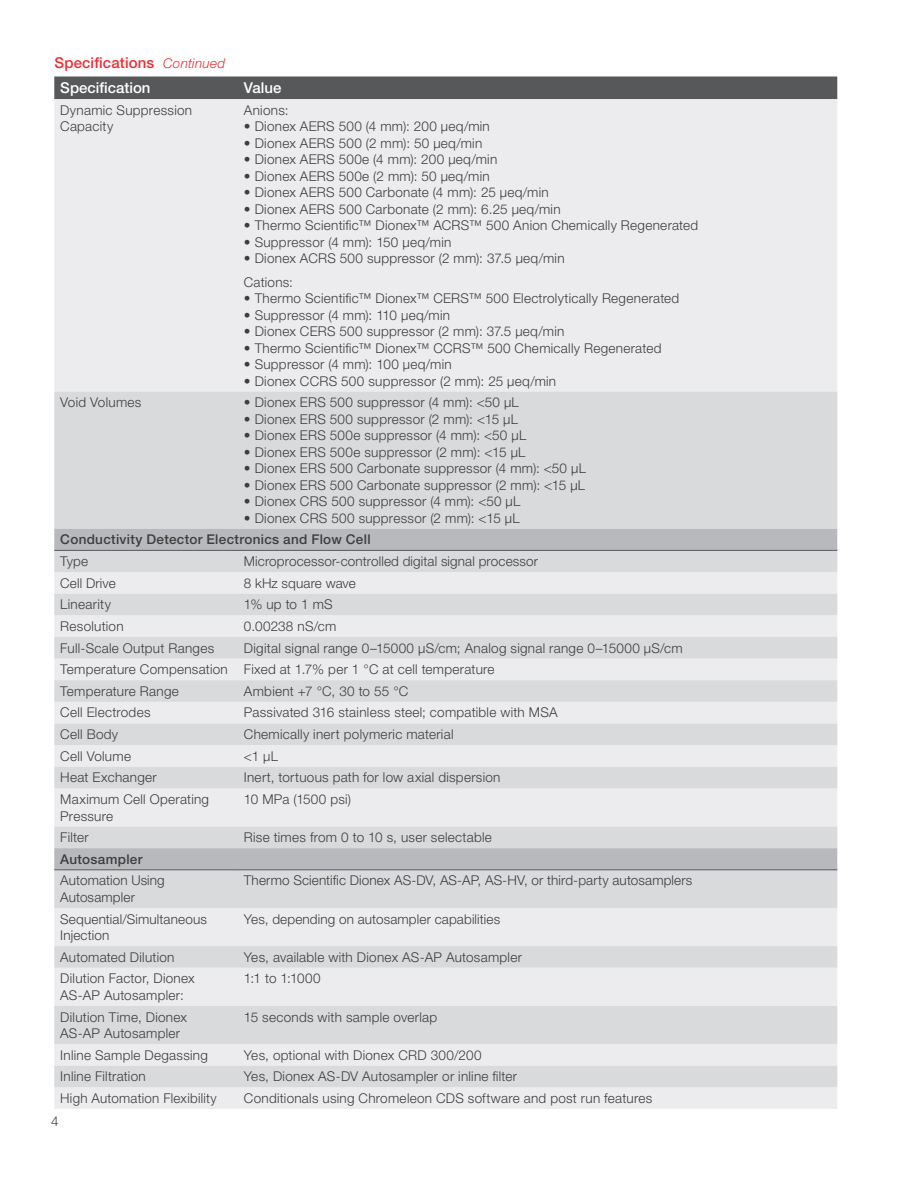
<style>
.page{position:relative;width:918px;height:1188px;background:#fff}
.page>*{position:absolute;margin:0;border:0;box-sizing:border-box;transform-origin:0 0}
.Content_Header{font:500 15px "Helvetica Neue LTW1 G";letter-spacing:.01em;color:#ee2d33}
.Title_Row_-_Left{font:500 15px "Helvetica Neue LTW1 G";color:#fff}
.Table_Text_-_Left{font:300 13.5px/16.5px "Helvetica Neue LTW1 G";letter-spacing:.02em;color:#3e3e3f}
.Table_Text_-_Left-2{font:500 13.5px "Helvetica Neue LTW1 G";letter-spacing:.025em;color:#3e3e3f}
.s1{font-weight:300;font-style:italic;font-size:13.5px}
</style>
<div class="page">
<div style="left:54px;top:76px;width:783px;height:23px;background:#57585a"></div>
<div style="left:54px;top:99px;width:783px;height:1010px;background:#ececee"></div>
<svg style="left:54px;top:392px;width:783px;height:695px;background:#dedfe1"></svg>
<svg style="left:54px;top:529px;width:783px;height:341px;background:#dcdddf"></svg>
<hr style="left:54px;top:550px;width:184px;height:1px;background:#57585a">
<hr style="left:238px;top:550px;width:599px;height:1px;background:#57585a">
<hr style="left:54px;top:870px;width:184px;height:1px;background:#57585a">
<hr style="left:238px;top:870px;width:599px;height:1px;background:#57585a">
<p class="Content_Header" style="left:54px;top:53px;width:172px">Specifications <span class="s1">Continued</span></p>
<p class="Title_Row_-_Left" style="left:60px;top:79px;width:92px">Specification</p>
<p class="Title_Row_-_Left" style="left:244px;top:79px;width:39px">Value</p>
<p class="Table_Text_-_Left" style="left:60px;top:102px;width:133px">Dynamic Suppression<br>Capacity</p>
<p class="Table_Text_-_Left" style="left:244px;top:102px;width:46px">Anions:</p>
<p class="Table_Text_-_Left" style="left:244px;top:118px;width:247px">• Dionex AERS 500 (4 mm): 200 μeq/min</p>
<p class="Table_Text_-_Left" style="left:244px;top:135px;width:240px">• Dionex AERS 500 (2 mm): 50 μeq/min</p>
<p class="Table_Text_-_Left" style="left:244px;top:151px;width:255px">• Dionex AERS 500e (4 mm): 200 μeq/min</p>
<p class="Table_Text_-_Left" style="left:244px;top:168px;width:247px">• Dionex AERS 500e (2 mm): 50 μeq/min</p>
<p class="Table_Text_-_Left" style="left:244px;top:184px;width:306px">• Dionex AERS 500 Carbonate (4 mm): 25 μeq/min</p>
<p class="Table_Text_-_Left" style="left:244px;top:201px;width:318px">• Dionex AERS 500 Carbonate (2 mm): 6.25 μeq/min</p>
<p class="Table_Text_-_Left" style="left:244px;top:217px;width:456px">• Thermo Scientific™ Dionex™ ACRS™ 500 Anion Chemically Regenerated</p>
<p class="Table_Text_-_Left" style="left:244px;top:234px;width:209px">• Suppressor (4 mm): 150 μeq/min</p>
<p class="Table_Text_-_Left" style="left:244px;top:250px;width:322px">• Dionex ACRS 500 suppressor (2 mm): 37.5 μeq/min</p>
<p class="Table_Text_-_Left" style="left:244px;top:273px;width:51px">Cations:</p>
<p class="Table_Text_-_Left" style="left:244px;top:290px;width:437px">• Thermo Scientific™ Dionex™ CERS™ 500 Electrolytically Regenerated</p>
<p class="Table_Text_-_Left" style="left:244px;top:306px;width:208px">• Suppressor (4 mm): 110 μeq/min</p>
<p class="Table_Text_-_Left" style="left:244px;top:323px;width:322px">• Dionex CERS 500 suppressor (2 mm): 37.5 μeq/min</p>
<p class="Table_Text_-_Left" style="left:244px;top:339px;width:419px">• Thermo Scientific™ Dionex™ CCRS™ 500 Chemically Regenerated</p>
<p class="Table_Text_-_Left" style="left:244px;top:356px;width:209px">• Suppressor (4 mm): 100 μeq/min</p>
<p class="Table_Text_-_Left" style="left:244px;top:372px;width:314px">• Dionex CCRS 500 suppressor (2 mm): 25 μeq/min</p>
<p class="Table_Text_-_Left" style="left:60px;top:394px;width:83px">Void Volumes</p>
<p class="Table_Text_-_Left" style="left:244px;top:394px;width:276px">• Dionex ERS 500 suppressor (4 mm): &lt;50 μL</p>
<p class="Table_Text_-_Left" style="left:244px;top:411px;width:276px">• Dionex ERS 500 suppressor (2 mm): &lt;15 μL</p>
<p class="Table_Text_-_Left" style="left:244px;top:427px;width:284px">• Dionex ERS 500e suppressor (4 mm): &lt;50 μL</p>
<p class="Table_Text_-_Left" style="left:244px;top:444px;width:283px">• Dionex ERS 500e suppressor (2 mm): &lt;15 μL</p>
<p class="Table_Text_-_Left" style="left:244px;top:460px;width:344px">• Dionex ERS 500 Carbonate suppressor (4 mm): &lt;50 μL</p>
<p class="Table_Text_-_Left" style="left:244px;top:477px;width:343px">• Dionex ERS 500 Carbonate suppressor (2 mm): &lt;15 μL</p>
<p class="Table_Text_-_Left" style="left:244px;top:493px;width:278px">• Dionex CRS 500 suppressor (4 mm): &lt;50 μL</p>
<p class="Table_Text_-_Left" style="left:244px;top:510px;width:277px">• Dionex CRS 500 suppressor (2 mm): &lt;15 μL</p>
<p class="Table_Text_-_Left-2" style="left:60px;top:531px;width:312px">Conductivity Detector Electronics and Flow Cell</p>
<p class="Table_Text_-_Left" style="left:60px;top:553px;width:29px">Type</p>
<p class="Table_Text_-_Left" style="left:244px;top:553px;width:296px">Microprocessor-controlled digital signal processor</p>
<p class="Table_Text_-_Left" style="left:60px;top:575px;width:57px">Cell Drive</p>
<p class="Table_Text_-_Left" style="left:244px;top:575px;width:113px">8 kHz square wave</p>
<p class="Table_Text_-_Left" style="left:60px;top:596px;width:52px">Linearity</p>
<p class="Table_Text_-_Left" style="left:244px;top:596px;width:90px">1% up to 1 mS</p>
<p class="Table_Text_-_Left" style="left:60px;top:618px;width:65px">Resolution</p>
<p class="Table_Text_-_Left" style="left:244px;top:618px;width:94px">0.00238 nS/cm</p>
<p class="Table_Text_-_Left" style="left:60px;top:639px;width:156px">Full-Scale Output Ranges</p>
<p class="Table_Text_-_Left" style="left:244px;top:639px;width:440px">Digital signal range 0–15000 μS/cm; Analog signal range 0–15000 μS/cm</p>
<p class="Table_Text_-_Left" style="left:60px;top:661px;width:169px">Temperature Compensation</p>
<p class="Table_Text_-_Left" style="left:244px;top:661px;width:252px">Fixed at 1.7% per 1 °C at cell temperature</p>
<p class="Table_Text_-_Left" style="left:60px;top:683px;width:120px">Temperature Range</p>
<p class="Table_Text_-_Left" style="left:244px;top:683px;width:166px">Ambient +7 °C, 30 to 55 °C</p>
<p class="Table_Text_-_Left" style="left:60px;top:704px;width:92px">Cell Electrodes</p>
<p class="Table_Text_-_Left" style="left:244px;top:704px;width:315px">Passivated 316 stainless steel; compatible with MSA</p>
<p class="Table_Text_-_Left" style="left:60px;top:726px;width:59px">Cell Body</p>
<p class="Table_Text_-_Left" style="left:244px;top:726px;width:211px">Chemically inert polymeric material</p>
<p class="Table_Text_-_Left" style="left:60px;top:748px;width:72px">Cell Volume</p>
<p class="Table_Text_-_Left" style="left:244px;top:748px;width:36px">&lt;1 μL</p>
<p class="Table_Text_-_Left" style="left:60px;top:769px;width:98px">Heat Exchanger</p>
<p class="Table_Text_-_Left" style="left:244px;top:769px;width:258px">Inert, tortuous path for low axial dispersion</p>
<p class="Table_Text_-_Left" style="left:60px;top:791px;width:150px">Maximum Cell Operating<br>Pressure</p>
<p class="Table_Text_-_Left" style="left:244px;top:791px;width:109px">10 MPa (1500 psi)</p>
<p class="Table_Text_-_Left" style="left:60px;top:829px;width:30px">Filter</p>
<p class="Table_Text_-_Left" style="left:244px;top:829px;width:249px">Rise times from 0 to 10 s, user selectable</p>
<p class="Table_Text_-_Left-2" style="left:60px;top:851px;width:84px">Autosampler</p>
<p class="Table_Text_-_Left" style="left:60px;top:872px;width:106px">Automation Using<br>Autosampler</p>
<p class="Table_Text_-_Left" style="left:244px;top:872px;width:450px">Thermo Scientific Dionex AS-DV, AS-AP, AS-HV, or third-party autosamplers</p>
<p class="Table_Text_-_Left" style="left:60px;top:910px;width:148px">Sequential/Simultaneous<br>Injection</p>
<p class="Table_Text_-_Left" style="left:244px;top:910px;width:258px">Yes, depending on autosampler capabilities</p>
<p class="Table_Text_-_Left" style="left:60px;top:949px;width:116px">Automated Dilution</p>
<p class="Table_Text_-_Left" style="left:244px;top:949px;width:280px">Yes, available with Dionex AS-AP Autosampler</p>
<p class="Table_Text_-_Left" style="left:60px;top:970px;width:136px">Dilution Factor, Dionex<br>AS-AP Autosampler:</p>
<p class="Table_Text_-_Left" style="left:244px;top:970px;width:78px">1:1 to 1:1000</p>
<p class="Table_Text_-_Left" style="left:60px;top:1008px;width:128px">Dilution Time, Dionex<br>AS-AP Autosampler</p>
<p class="Table_Text_-_Left" style="left:244px;top:1008px;width:195px">15 seconds with sample overlap</p>
<p class="Table_Text_-_Left" style="left:60px;top:1047px;width:149px">Inline Sample Degassing</p>
<p class="Table_Text_-_Left" style="left:244px;top:1047px;width:239px">Yes, optional with Dionex CRD 300/200</p>
<p class="Table_Text_-_Left" style="left:60px;top:1068px;width:87px">Inline Filtration</p>
<p class="Table_Text_-_Left" style="left:244px;top:1068px;width:275px">Yes, Dionex AS-DV Autosampler or inline filter</p>
<p class="Table_Text_-_Left" style="left:60px;top:1090px;width:158px">High Automation Flexibility</p>
<p class="Table_Text_-_Left" style="left:244px;top:1090px;width:410px">Conditionals using Chromeleon CDS software and post run features</p>
<p class="Table_Text_-_Left" style="left:51px;top:1113px;width:9px">4</p>
</div>
